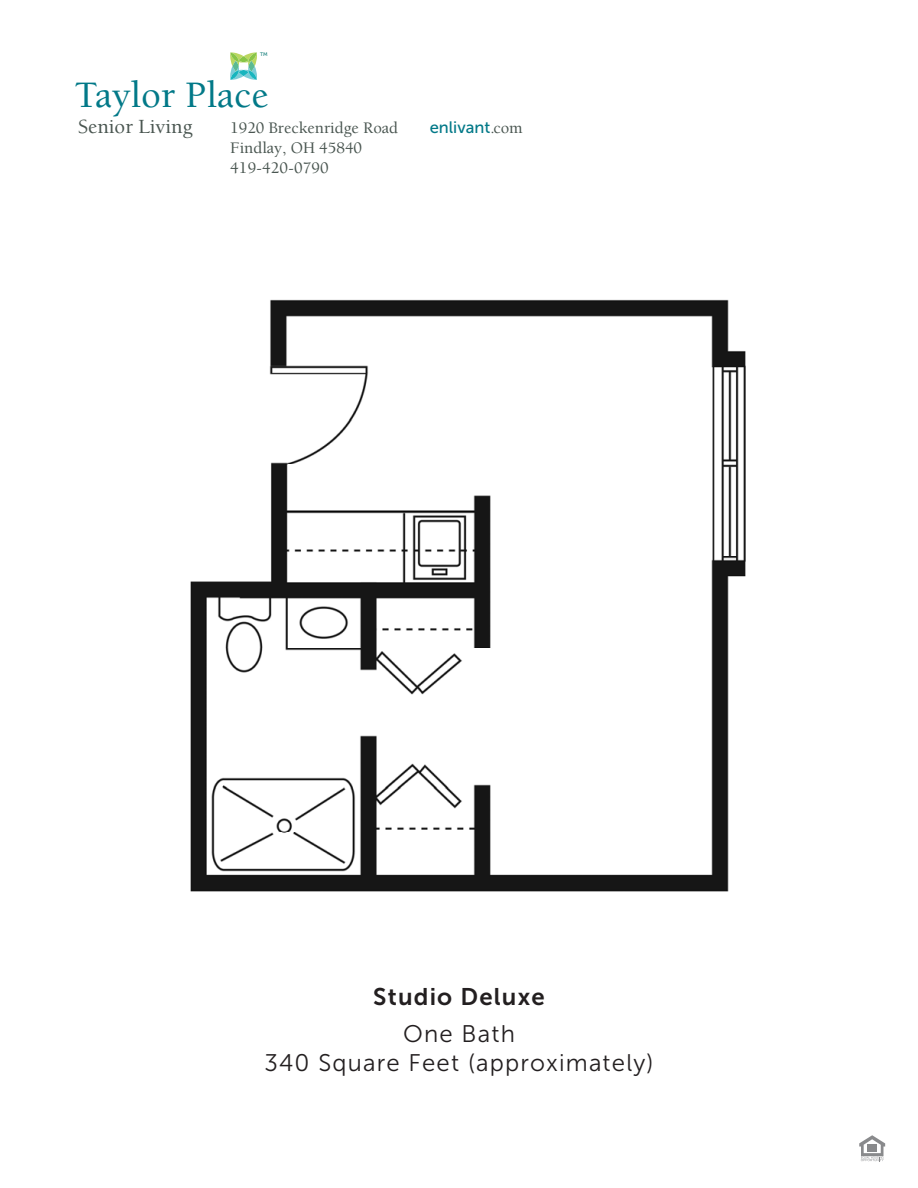
<style>
.page{position:relative;width:918px;height:1188px;background:#fff}
.page>*{position:absolute;margin:0;border:0;box-sizing:border-box;transform-origin:0 0}
.t1{font:500 38.4px "Berkeley Std";color:#027988}
.t2{font:24px "Museo Sans 300";letter-spacing:.05em;color:#231f20}
.t3{font:24px "Museo Sans 700";letter-spacing:.05em;color:#231f20}
.t4{font:500 20.7px "Berkeley Std";color:#495550}
.t5{font:italic 700 19.05px/21.9px "Times New Roman";color:#231f20;text-align:center}
.t6{font:500 16.5px/19.8px "Berkeley Std";color:#495550}
.t7{font:16.5px "Museo Sans 500";color:#027988}
.t8{font:5.25px "Museo Sans 500";color:#107c79}
.s1{font-family:"Berkeley Std";font-weight:500;color:#495550}
</style>
<div class="page">
<svg style="left:859px;top:1135px;width:26px;height:26px"></svg>
<svg style="left:230px;top:52px;width:27px;height:28px"></svg>
<img style="left:190px;top:299px;width:556px;height:593px">
<p class="t8" style="left:260px;top:52px;width:9px">TM</p>
<p class="t1" style="left:74px;top:74px;width:196px">Taylor Place</p>
<p class="t4" style="left:78px;top:115px;width:116px">Senior Living</p>
<p class="t6" style="left:230px;top:118px;width:169px">1920 Breckenridge Road</p>
<p class="t7" style="left:430px;top:118px;width:95px">enlivant<span class="s1">.com</span></p>
<p class="t6" style="left:230px;top:138px;width:133px">Findlay, OH 45840<br>419-420-0790</p>
<p class="t3" style="left:373px;top:984px;width:173px">Studio Deluxe</p>
<p class="t2" style="left:403px;top:1021px;width:113px">One Bath</p>
<p class="t2" style="left:264px;top:1049px;width:391px">340 Square Feet (approximately)</p>
<p class="t5" style="left:431px;top:995px;width:77px">Studio<br>One Bath</p>
</div>
